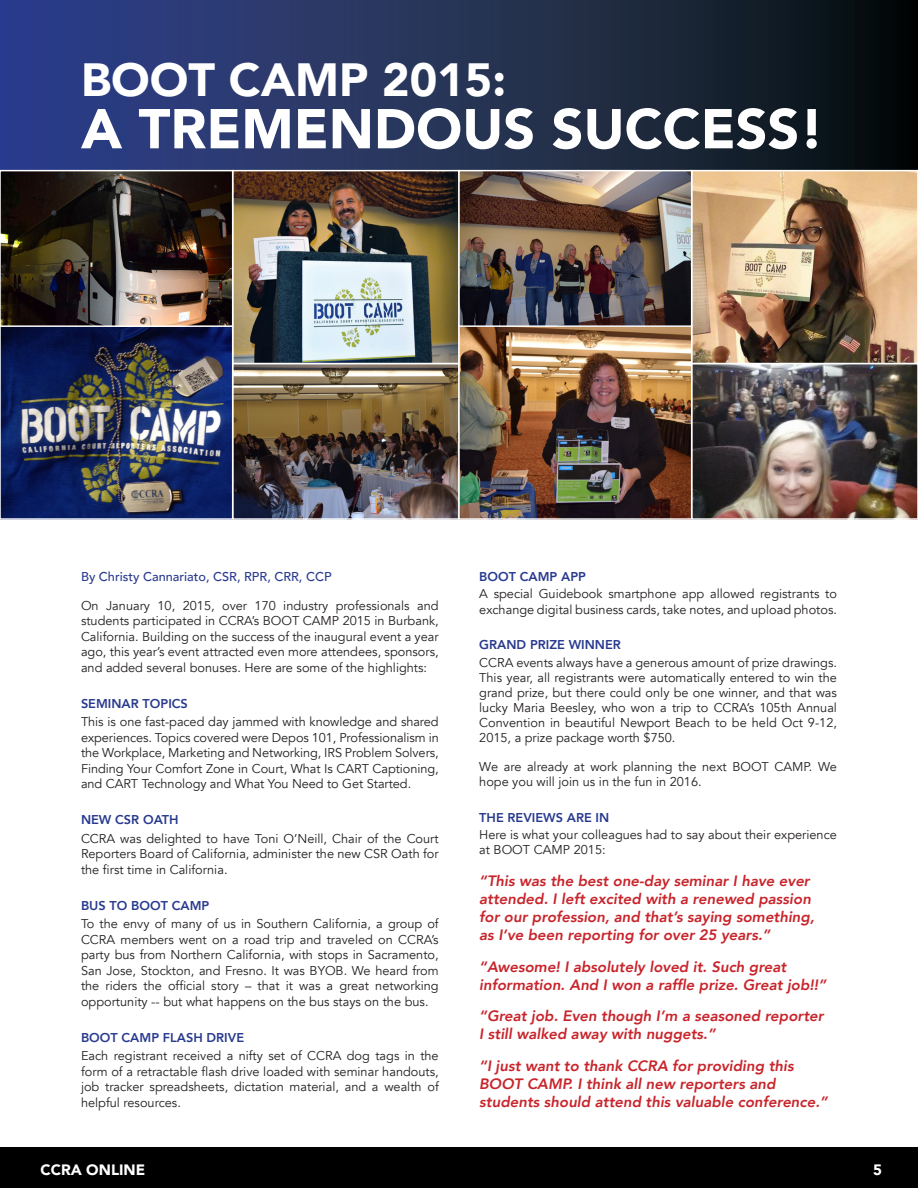
<style>
.page{position:relative;width:918px;height:1188px;background:#fff}
.page>*{position:absolute;margin:0;border:0;box-sizing:border-box;transform-origin:0 0}
.t1{font:900 55.5px "Avenir";color:#fff}
.t2{font:900 46.5px "Avenir";color:#fff}
.t3{font:italic 800 15px/18px "Avenir";color:#c8242b}
.t4{font:900 15px "Avenir";color:#fff}
.t5{font:12.75px/15.6px "Avenir";color:#231f20;text-align:justify}
.SUBHEAD{font:800 12.75px "Avenir";color:#283a8f}
.t6{font:500 12.75px "Avenir";color:#283a8f}
</style>
<div class="page">
<svg style="left:0;top:0;width:918px;height:170px;background:#202d52"></svg>
<img style="left:3px;top:173px;width:912px;height:344px">
<div style="left:232px;top:363px;width:228px;height:157px;border:2px solid #fff"></div>
<div style="left:691px;top:363px;width:227px;height:157px;border:2px solid #fff"></div>
<div style="left:232px;top:170px;width:228px;height:194px;border:2px solid #fff"></div>
<div style="left:691px;top:170px;width:227px;height:194px;border:2px solid #fff"></div>
<div style="left:0;top:1148px;width:918px;height:40px;background:#000001"></div>
<div style="left:0;top:325px;width:233px;height:195px;border:2px solid #fff"></div>
<div style="left:458px;top:325px;width:234px;height:195px;border:2px solid #fff"></div>
<div style="left:0;top:170px;width:233px;height:157px;border:2px solid #fff"></div>
<div style="left:458px;top:170px;width:234px;height:157px;border:2px solid #fff"></div>
<p class="t2" style="left:81px;top:40px;width:427px">BOOT CAMP 2015:</p>
<p class="t1" style="left:81px;top:81px;width:744px">A TREMENDOUS SUCCESS!</p>
<p class="t6" style="left:81px;top:565px;width:252px">By Christy Cannariato, CSR, RPR, CRR, CCP</p>
<p class="t5" style="left:81px;top:598px;width:359px">On January 10, 2015, over 170 industry professionals and students participated in CCRA’s BOOT CAMP 2015 in Burbank, California. Building on the success of the inaugural event a year ago, this year’s event attracted even more attendees, sponsors, and added several bonuses. Here are some of the highlights:</p>
<p class="SUBHEAD" style="left:81px;top:693px;width:108px">SEMINAR TOPICS</p>
<p class="t5" style="left:81px;top:714px;width:359px">This is one fast-paced day jammed with knowledge and shared experiences. Topics covered were Depos 101, Professionalism in the Workplace, Marketing and Networking, IRS Problem Solvers, Finding Your Comfort Zone in Court, What Is CART Captioning, and CART Technology and What You Need to Get Started.</p>
<p class="SUBHEAD" style="left:81px;top:810px;width:99px">NEW CSR OATH</p>
<p class="t5" style="left:81px;top:831px;width:359px">CCRA was delighted to have Toni O’Neill, Chair of the Court Reporters Board of California, administer the new CSR Oath for the first time in California.</p>
<p class="SUBHEAD" style="left:81px;top:895px;width:130px">BUS TO BOOT CAMP</p>
<p class="t5" style="left:81px;top:916px;width:359px">To the envy of many of us in Southern California, a group of CCRA members went on a road trip and traveled on CCRA’s party bus from Northern California, with stops in Sacramento, San Jose, Stockton, and Fresno. It was BYOB. We heard from the riders the official story – that it was a great networking opportunity -- but what happens on the bus stays on the bus.</p>
<p class="SUBHEAD" style="left:81px;top:1027px;width:165px">BOOT CAMP FLASH DRIVE</p>
<p class="t5" style="left:81px;top:1048px;width:359px">Each registrant received a nifty set of CCRA dog tags in the form of a retractable flash drive loaded with seminar handouts, job tracker spreadsheets, dictation material, and a wealth of helpful resources.</p>
<p class="SUBHEAD" style="left:479px;top:566px;width:108px">BOOT CAMP APP</p>
<p class="t5" style="left:479px;top:586px;width:359px">A special Guidebook smartphone app allowed registrants to exchange digital business cards, take notes, and upload photos.</p>
<p class="SUBHEAD" style="left:479px;top:635px;width:143px">GRAND PRIZE WINNER</p>
<p class="t5" style="left:479px;top:655px;width:359px;line-height:15px">CCRA events always have a generous amount of prize drawings.<br>This year, all registrants were automatically entered to win the grand prize, but there could only be one winner, and that was lucky Maria Beesley, who won a trip to CCRA’s 105th Annual Convention in beautiful Newport Beach to be held Oct 9-12, 2015, a prize package worth $750.</p>
<p class="t5" style="left:479px;top:759px;width:359px;line-height:15px">We are already at work planning the next BOOT CAMP. We hope you will join us in the fun in 2016.</p>
<p class="SUBHEAD" style="left:479px;top:807px;width:132px">THE REVIEWS ARE IN</p>
<p class="t5" style="left:479px;top:828px;width:359px;line-height:15px">Here is what your colleagues had to say about their experience at BOOT CAMP 2015:</p>
<p class="t3" style="left:479px;top:872px;width:337px">“This was the best one-day seminar I have ever attended. I left excited with a renewed passion for our profession, and that’s saying something, as I’ve been reporting for over 25 years.”</p>
<p class="t3" style="left:479px;top:958px;width:348px">“Awesome! I absolutely loved it. Such great information. And I won a raffle prize. Great job!!”</p>
<p class="t3" style="left:479px;top:1007px;width:346px">“Great job. Even though I’m a seasoned reporter<br>I still walked away with nuggets.”</p>
<p class="t3" style="left:479px;top:1057px;width:350px">“I just want to thank CCRA for providing this<br>BOOT CAMP. I think all new reporters and students should attend this valuable conference.”</p>
<p class="t4" style="left:40px;top:1157px;width:106px">CCRA ONLINE</p>
<p class="t4" style="left:873px;top:1157px;width:10px">5</p>
</div>
